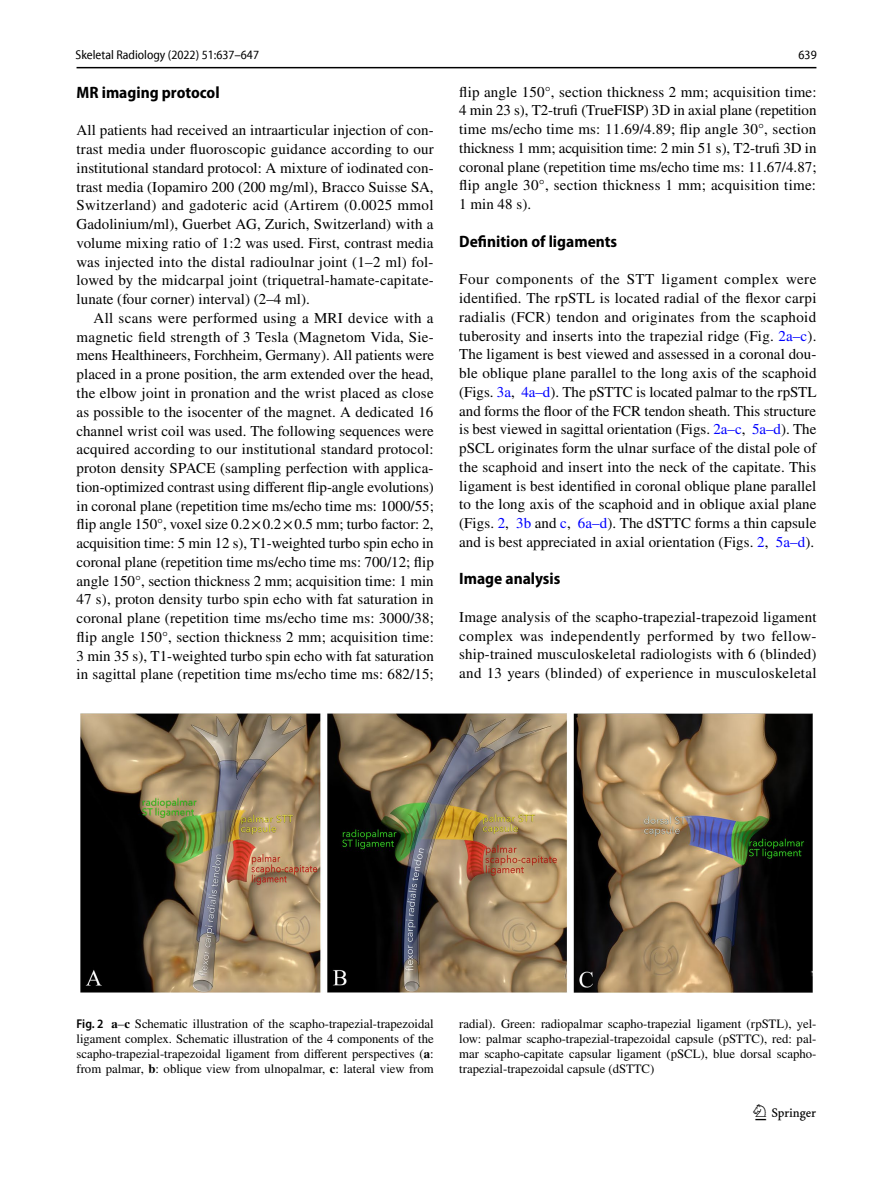
<style>
.page{position:relative;width:893px;height:1187px;background:#fff}
.page>*{position:absolute;margin:0;border:0;box-sizing:border-box;transform-origin:0 0}
.t1{font:22.5px "Springnew Regular 3";color:#000}
.t2{font:700 semi-condensed 16.5px "Myriad Pro";color:#000}
.t3{font:15px/18.8px "STIX";letter-spacing:.005em;color:#000;text-align:justify}
.t4{font:12.75px/15px "STIX";color:#000;text-align:justify}
.t5{font:semi-condensed 12.75px "Myriad Pro Unic";color:#000}
.s1{color:#00f}
.s2{font-family:"Myriad Pro";font-weight:600;font-stretch:semi-condensed}
.s3{font-weight:700}
</style>
<div class="page">
<hr style="left:77px;top:67px;width:739px;height:1px;background:#000">
<img style="left:81px;top:713px;width:731px;height:279px">
<p class="t5" style="left:76px;top:50px;width:185px">Skeletal Radiology (2022) 51:637–647</p>
<p class="t5" style="left:799px;top:50px;width:20px">639</p>
<p class="t2" style="left:77px;top:83px;width:145px">MR imaging protocol</p>
<p class="t3" style="left:77px;top:122px;width:359px">All patients had received an intraarticular injection of con&shy;trast media under fluoroscopic guidance according to our institutional standard protocol: A mixture of iodinated con&shy;trast media (Iopamiro 200 (200 mg/ml), Bracco Suisse SA, Switzerland) and gadoteric acid (Artirem (0.0025 mmol Gadolinium/ml), Guerbet AG, Zurich, Switzerland) with a volume mixing ratio of 1:2 was used. First, contrast media was injected into the distal radioulnar joint (1–2 ml) fol&shy;lowed by the midcarpal joint (triquetral-hamate-capitate&shy;lunate (four corner) interval) (2–4 ml).</p>
<p class="t3" style="left:77px;top:309px;width:359px;text-indent:17px">All scans were performed using a MRI device with a magnetic field strength of 3 Tesla (Magnetom Vida, Sie&shy;mens Healthineers, Forchheim, Germany). All patients were placed in a prone position, the arm extended over the head, the elbow joint in pronation and the wrist placed as close as possible to the isocenter of the magnet. A dedicated 16 channel wrist coil was used. The following sequences were acquired according to our institutional standard protocol: proton density SPACE (sampling perfection with applica&shy;tion-optimized contrast using different flip-angle evolutions) in coronal plane (repetition time ms/echo time ms: 1000/55; flip angle 150°, voxel size 0.2×0.2×0.5 mm; turbo factor: 2, acquisition time: 5 min 12 s), T1-weighted turbo spin echo in coronal plane (repetition time ms/echo time ms: 700/12; flip angle 150°, section thickness 2 mm; acquisition time: 1 min 47 s), proton density turbo spin echo with fat saturation in coronal plane (repetition time ms/echo time ms: 3000/38; flip angle 150°, section thickness 2 mm; acquisition time:<br>3 min 35 s), T1-weighted turbo spin echo with fat saturation in sagittal plane (repetition time ms/echo time ms: 682/15;</p>
<p class="t3" style="left:459px;top:83px;width:359px">flip angle 150°, section thickness 2 mm; acquisition time:<br>4 min 23 s), T2-trufi (TrueFISP) 3D in axial plane (repetition time ms/echo time ms: 11.69/4.89; flip angle 30°, section thickness 1 mm; acquisition time: 2 min 51 s), T2-trufi 3D in coronal plane (repetition time ms/echo time ms: 11.67/4.87; flip angle 30°, section thickness 1 mm; acquisition time:<br>1 min 48 s).</p>
<p class="t2" style="left:459px;top:232px;width:159px">Definition of ligaments</p>
<p class="t3" style="left:459px;top:271px;width:359px">Four components of the STT ligament complex were identified. The rpSTL is located radial of the flexor carpi radialis (FCR) tendon and originates from the scaphoid tuberosity and inserts into the trapezial ridge (Fig. <span class="s1">2a–c</span>).<br>The ligament is best viewed and assessed in a coronal dou&shy;ble oblique plane parallel to the long axis of the scaphoid (Figs. <span class="s1">3a</span>, <span class="s1">4a–d</span>). The pSTTC is located palmar to the rpSTL and forms the floor of the FCR tendon sheath. This structure is best viewed in sagittal orientation (Figs. <span class="s1">2a–c</span>, <span class="s1">5a–d</span>). The pSCL originates form the ulnar surface of the distal pole of the scaphoid and insert into the neck of the capitate. This ligament is best identified in coronal oblique plane parallel to the long axis of the scaphoid and in oblique axial plane (Figs. <span class="s1">2</span>, <span class="s1">3b</span> and <span class="s1">c</span>, <span class="s1">6a–d</span>). The dSTTC forms a thin capsule and is best appreciated in axial orientation (Figs. <span class="s1">2</span>, <span class="s1">5a–d</span>).</p>
<p class="t2" style="left:459px;top:569px;width:103px">Image analysis</p>
<p class="t3" style="left:459px;top:608px;width:359px">Image analysis of the scapho-trapezial-trapezoid ligament complex was independently performed by two fellow&shy;ship-trained musculoskeletal radiologists with 6 (blinded) and 13 years (blinded) of experience in musculoskeletal</p>
<p class="t4" style="left:77px;top:1017px;width:359px"><span class="s2">Fig. 2</span> <span class="s3">a</span>–<span class="s3">c</span> Schematic illustration of the scapho-trapezial-trapezoidal ligament complex. Schematic illustration of the 4 components of the scapho-trapezial-trapezoidal ligament from different perspectives (<span class="s3">a</span>: from palmar, <span class="s3">b</span>: oblique view from ulnopalmar, <span class="s3">c</span>: lateral view from</p>
<p class="t4" style="left:459px;top:1016px;width:359px">radial). Green: radiopalmar scapho-trapezial ligament (rpSTL), yel&shy;low: palmar scapho-trapezial-trapezoidal capsule (pSTTC), red: pal&shy;mar scapho-capitate capsular ligament (pSCL), blue dorsal scapho&shy;trapezial-trapezoidal capsule (dSTTC)</p>
<h1 class="t1" style="left:755px;top:1104px;width:62px">1 3</h1>
</div>
